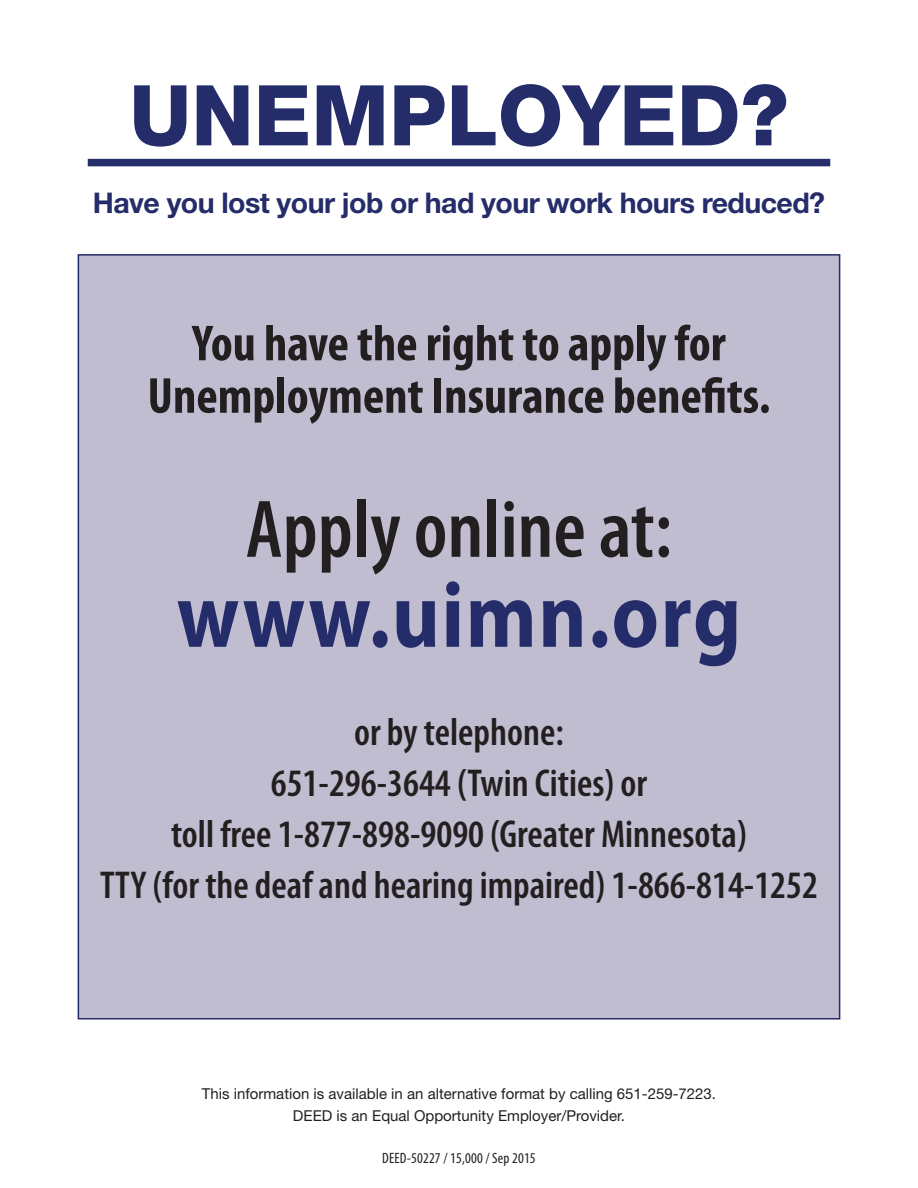
<style>
.page{position:relative;width:918px;height:1188px;background:#fff}
.page>*{position:absolute;margin:0;border:0;box-sizing:border-box;transform-origin:0 0}
.t1{font:700 93.3px "Myriad Pro";letter-spacing:.02em;color:#252c6a;scale:.88 1}
.t2{font:800 84px "Helvetica Neue";color:#252c6a}
.t3{font:600 condensed 82.5px "Myriad Pro";color:#231f20}
.t4{font:700 condensed 51px/52.5px "Myriad Pro";color:#231f20;text-align:center}
.t5{font:600 condensed 39px/51px "Myriad Pro";color:#231f20;text-align:center}
.t6{font:700 28.5px "Helvetica Neue";letter-spacing:-.02em;color:#252c6a}
.t7{font:15px/21.6px "Helvetica Neue";color:#231f20;text-align:center}
.t8{font:condensed 15px "Myriad Pro";letter-spacing:.01em;color:#231f20}
</style>
<div class="page">
<div style="left:78px;top:255px;width:762px;height:764px;background:#c0bdd0"></div>
<div style="left:88px;top:159px;width:742px;height:7px;background:#252c6a"></div>
<h2 class="t2" style="left:129px;top:85px;width:661px">UNEMPLOYED?</h2>
<p class="t6" style="left:93px;top:193px;width:734px">Have you lost your job or had your work hours reduced?</p>
<h3 class="t4" style="left:148px;top:316px;width:624px">You have the right to apply for<br>Unemployment Insurance benefits.</h3>
<h3 class="t3" style="left:246px;top:498px;width:428px">Apply online at:</h3>
<h1 class="t1" style="left:177px;top:560px;width:643px">www.uimn.org</h1>
<p class="t5" style="left:100px;top:709px;width:719px">or by telephone:<br>651-296-3644 (Twin Cities) or<br>toll free 1-877-898-9090 (Greater Minnesota)<br>TTY (for the deaf and hearing impaired) 1-866-814-1252</p>
<p class="t7" style="left:202px;top:1085px;width:516px">This information is available in an alternative format by calling 651-259-7223.<br>DEED is an Equal Opportunity Employer/Provider.</p>
<p class="t8" style="left:382px;top:1149px;width:155px">DEED-50227 / 15,000 / Sep 2015</p>
</div>
